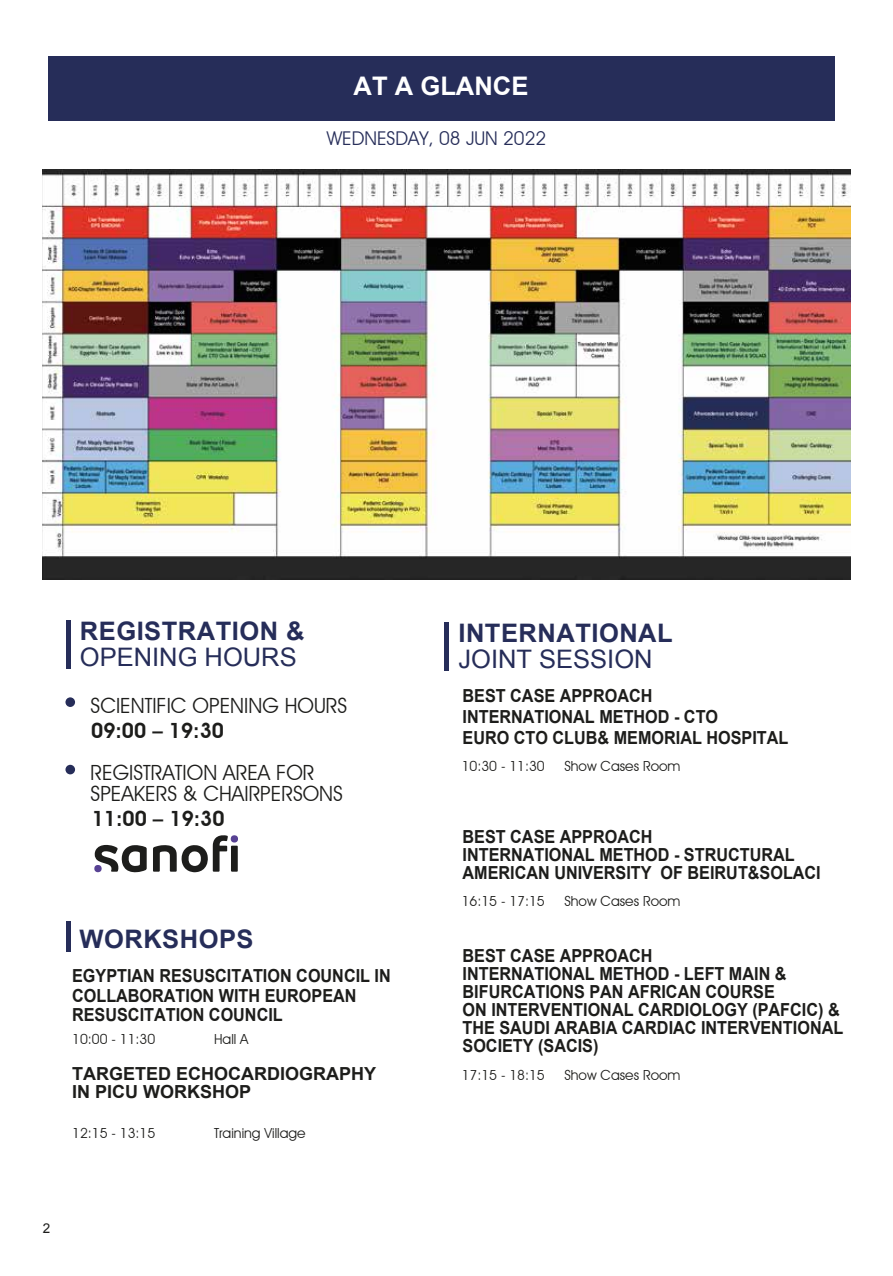
<style>
.page{position:relative;width:893px;height:1276px;background:#fff}
.page>*{position:absolute;margin:0;border:0;box-sizing:border-box;transform-origin:0 0}
.t1{font:700 25.65px "Arial";color:#fff}
.t2{font:700 25.5px "Arial";letter-spacing:.02em;color:#262d59}
.t3{font:25.5px "Arial";color:#262d59}
.t4{font:21px/21.3px "Avant Garde IT Cby BT";color:#1d1d1b}
.t5{font:600 21px "Avant Garde IT Cby BT";color:#1d1d1b}
.t6{font:19.05px "Avant Garde IT Cby BT";color:#262d59}
.t7{font:700 18px/18px "Arial";color:#1d1d1b;scale:.9 1}
.t8{font:700 18px/18px "Arial";color:#1d1d1b}
.t9{font:13.95px "Avant Garde IT Cby BT";color:#1d1d1b}
.t10{font:13.5px "Arial";color:#1d1d1b}
</style>
<div class="page">
<div style="left:48px;top:56px;width:786px;height:65px;background:#262d59"></div>
<hr style="left:66px;top:620px;width:4px;height:49px;background:#262d59">
<div style="left:65px;top:697px;width:10px;height:10px;background:#262d59;border-radius:50%"></div>
<div style="left:65px;top:765px;width:10px;height:9px;background:#262d59;border-radius:50%"></div>
<svg style="left:94px;top:845px;width:53px;height:27px"></svg>
<svg style="left:153px;top:835px;width:85px;height:37px"></svg>
<img style="left:43px;top:170px;width:807px;height:409px">
<div style="left:444px;top:622px;width:5px;height:49px;background:#262d59"></div>
<hr style="left:66px;top:921px;width:4px;height:31px;background:#262d59">
<h1 class="t1" style="left:354px;top:69px;width:176px">AT A GLANCE</h1>
<p class="t6" style="left:327px;top:126px;width:221px">WEDNESDAY, 08 JUN 2022</p>
<h2 class="t2" style="left:80px;top:614px;width:226px">REGISTRATION &amp;</h2>
<h2 class="t3" style="left:80px;top:640px;width:218px">OPENING HOURS</h2>
<p class="t4" style="left:91px;top:694px;width:258px">SCIENTIFIC OPENING HOURS</p>
<p class="t5" style="left:91px;top:718px;width:134px">09:00 – 19:30</p>
<p class="t4" style="left:91px;top:761px;width:254px">REGISTRATION AREA FOR<br>SPEAKERS &amp; CHAIRPERSONS</p>
<p class="t5" style="left:92px;top:805px;width:134px">11:00 – 19:30</p>
<h2 class="t2" style="left:80px;top:922px;width:176px">WORKSHOPS</h2>
<p class="t7" style="left:72px;top:966px;width:356px;line-height:19.5px">EGYPTIAN RESUSCITATION COUNCIL IN<br>COLLABORATION WITH EUROPEAN<br>RESUSCITATION COUNCIL</p>
<p class="t9" style="left:72px;top:1030px;width:85px">10:00 - 11:30</p>
<p class="t9" style="left:214px;top:1030px;width:36px">Hall A</p>
<p class="t8" style="left:72px;top:1065px;width:306px">TARGETED ECHOCARDIOGRAPHY<br>IN PICU WORKSHOP</p>
<p class="t9" style="left:72px;top:1124px;width:85px">12:15 - 13:15</p>
<p class="t9" style="left:214px;top:1124px;width:93px">Training Village</p>
<p class="t10" style="left:43px;top:1219px;width:9px">2</p>
<h2 class="t2" style="left:458px;top:616px;width:216px">INTERNATIONAL</h2>
<h2 class="t3" style="left:458px;top:642px;width:196px">JOINT SESSION</h2>
<p class="t7" style="left:463px;top:686px;width:363px;line-height:21px">BEST CASE APPROACH<br>INTERNATIONAL METHOD - CTO<br>EURO CTO CLUB&amp; MEMORIAL HOSPITAL</p>
<p class="t9" style="left:462px;top:757px;width:85px">10:30 - 11:30</p>
<p class="t9" style="left:564px;top:757px;width:118px">Show Cases Room</p>
<p class="t7" style="left:463px;top:828px;width:400px">BEST CASE APPROACH<br>INTERNATIONAL METHOD - STRUCTURAL<br>AMERICAN UNIVERSITY OF BEIRUT&amp;SOLACI</p>
<p class="t9" style="left:462px;top:892px;width:85px">16:15 - 17:15</p>
<p class="t9" style="left:564px;top:892px;width:118px">Show Cases Room</p>
<p class="t7" style="left:463px;top:947px;width:424px">BEST CASE APPROACH<br>INTERNATIONAL METHOD - LEFT MAIN &amp;<br>BIFURCATIONS PAN AFRICAN COURSE<br>ON INTERVENTIONAL CARDIOLOGY (PAFCIC) &amp;<br>THE SAUDI ARABIA CARDIAC INTERVENTIONAL<br>SOCIETY (SACIS)</p>
<p class="t9" style="left:462px;top:1067px;width:85px">17:15 - 18:15</p>
<p class="t9" style="left:564px;top:1067px;width:118px">Show Cases Room</p>
</div>
